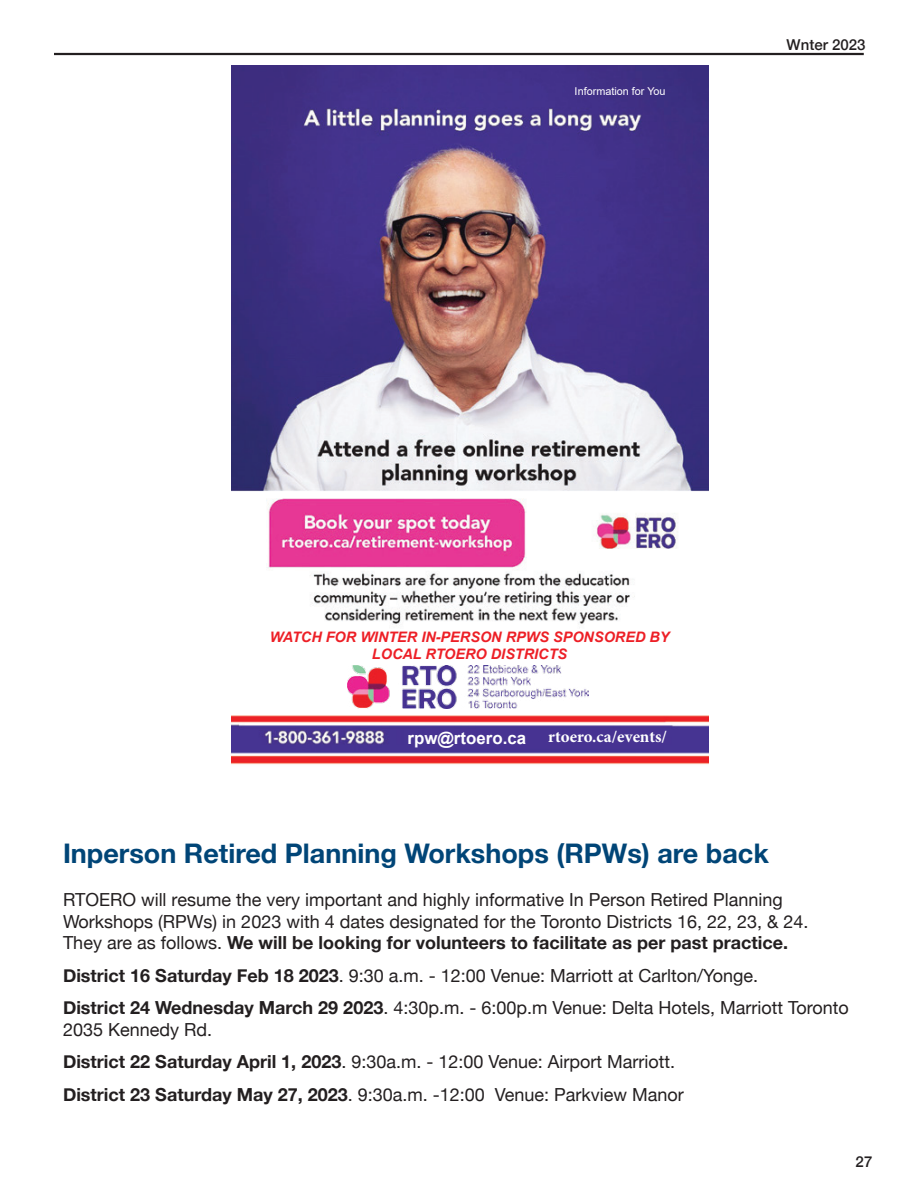
<style>
.page{position:relative;width:918px;height:1188px;background:#fff}
.page>*{position:absolute;margin:0;border:0;box-sizing:border-box;transform-origin:0 0}
.t1{font:700 27px "Helvetica Neue";color:#004577}
.t2{font:18px/32.4px "Helvetica Neue";color:#231f20}
.t3{font:700 16.8px "Minion Pro";letter-spacing:-.005em;color:#fff}
.t4{font:700 16.8px "Arial";color:#fff}
.t5{font:500 15px "Helvetica Neue";color:#231f20}
.t6{font:italic 700 14.4px/17.4px "Arial";color:#ed1f26;text-align:center}
.t7{font:10.8px "Arial";color:#fff}
.s1{font-weight:700}
</style>
<div class="page">
<hr style="left:54px;top:53px;width:810px;height:2px;background:#231f20">
<img style="left:232px;top:66px;width:477px;height:699px">
<img style="left:348px;top:665px;width:241px;height:43px">
<p class="t7" style="left:575px;top:84px;width:93px">Information for You</p>
<p class="t5" style="left:787px;top:32px;width:80px">Wnter 2023</p>
<p class="t6" style="left:270px;top:628px;width:401px">WATCH FOR WINTER IN-PERSON RPWS SPONSORED BY<br>LOCAL RTOERO DISTRICTS</p>
<p class="t4" style="left:408px;top:726px;width:120px">rpw@rtoero.ca</p>
<p class="t3" style="left:548px;top:725px;width:120px">rtoero.ca/events/</p>
<h1 class="t1" style="left:63px;top:832px;width:707px">Inperson Retired Planning Workshops (RPWs) are back</h1>
<p class="t2" style="left:63px;top:890px;width:747px;line-height:21.6px">RTOERO will resume the very important and highly informative In Person Retired Planning<br>Workshops (RPWs) in 2023 with 4 dates designated for the Toronto Districts 16, 22, 23, &amp; 24.<br>They are as follows. <span class="s1">We will be looking for volunteers to facilitate as per past practice.</span></p>
<p class="t2" style="left:63px;top:960px;width:787px"><span class="s1">District 16 Saturday Feb 18 2023</span>. 9:30 a.m. - 12:00 Venue: Marriott at Carlton/Yonge.<br><span class="s1">District 24 Wednesday March 29 2023</span>. 4:30p.m. - 6:00p.m Venue: Delta Hotels, Marriott Toronto</p>
<p class="t2" style="left:63px;top:1014px;width:622px">2035 Kennedy Rd.<br><span class="s1">District 22 Saturday April 1, 2023</span>. 9:30a.m. - 12:00 Venue: Airport Marriott.<br><span class="s1">District 23 Saturday May 27, 2023</span>. 9:30a.m. -12:00 Venue: Parkview Manor</p>
<p class="t5" style="left:856px;top:1149px;width:18px">27</p>
</div>
